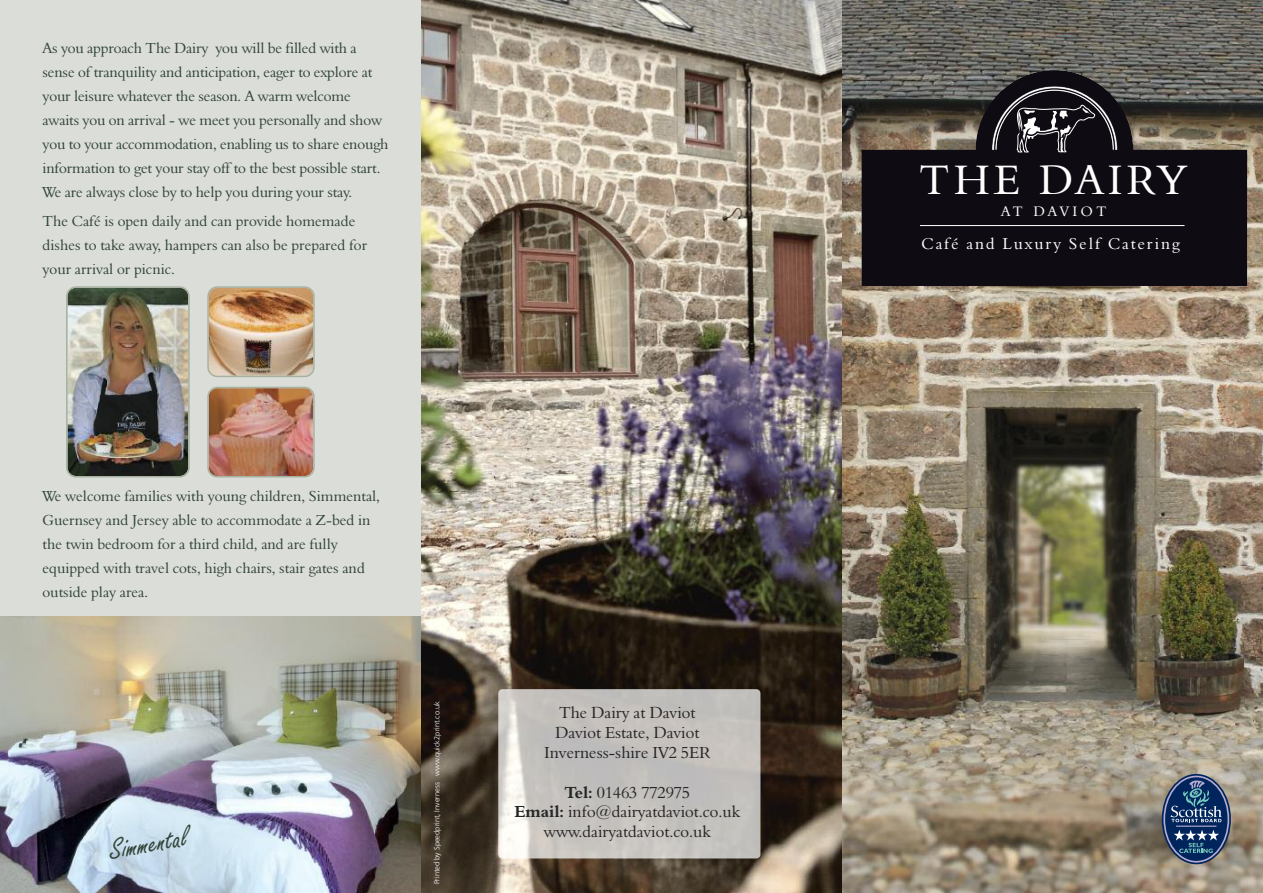
<style>
.page{position:relative;width:1263px;height:893px;background:#fff}
.page>*{position:absolute;margin:0;border:0;box-sizing:border-box;transform-origin:0 0}
.t1{font:42.45px "Aldine 401 BT Roman A";letter-spacing:.1em;color:#fff}
.t2{font:30px "Freestyle Script";color:#314437}
.t3{font:16.5px/19.8px "Aldine 401 BT Roman A";color:#272627;text-align:center}
.t4{font:16.2px "Aldine 401 BT Roman A";letter-spacing:.12em;color:#fff}
.t5{font:15px/24px "Aldine 401 BT Roman A";letter-spacing:-.01em;color:#314437}
.t6{font:14.1px "Aldine 401 BT Roman A";letter-spacing:.23em;color:#fff}
.t7{font:300 7.5px "Frutiger";color:#fff}
.s1{font-family:"Aldine 401 BT Bold A"}
</style>
<div class="page">
<div style="left:0;top:0;width:421px;height:627px;background:#dbddd9"></div>
<img style="left:421px;top:0;width:842px;height:893px">
<svg style="left:862px;top:71px;width:385px;height:215px;background:#262224"></svg>
<hr style="left:920px;top:225px;width:264px;height:1px;background:#fff">
<svg style="left:991px;top:85px;width:127px;height:73px;background:#333036"></svg>
<img style="left:498px;top:689px;width:262px;height:169px">
<img style="left:0;top:617px;width:421px;height:276px">
<svg style="left:1164px;top:776px;width:64px;height:86px"></svg>
<div style="left:1162px;top:774px;width:69px;height:90px;border:5px solid #00255d;border-radius:50%"></div>
<div style="left:1163px;top:776px;width:66px;height:86px;border:2px solid #b5abd3;border-radius:50%"></div>
<hr style="left:1176px;top:826px;width:40px;height:1px;background:#b5abd3">
<svg style="left:1174px;top:830px;width:45px;height:23px"></svg>
<svg style="left:1170px;top:778px;width:52px;height:44px;background:#35547d"></svg>
<img style="left:207px;top:286px;width:108px;height:91px">
<img style="left:66px;top:286px;width:124px;height:191px">
<img style="left:207px;top:387px;width:108px;height:90px">
<p class="t5" style="left:43px;top:38px;width:348px">As you approach The Dairy you will be filled with a sense of tranquility and anticipation, eager to explore at your leisure whatever the season. A warm welcome awaits you on arrival - we meet you personally and show you to your accommodation, enabling us to share enough information to get your stay off to the best possible start.<br>We are always close by to help you during your stay.</p>
<p class="t5" style="left:43px;top:210px;width:326px">The Café is open daily and can provide homemade dishes to take away, hampers can also be prepared for your arrival or picnic.</p>
<p class="t5" style="left:43px;top:486px;width:339px">We welcome families with young children, Simmental, Guernsey and Jersey able to accommodate a Z-bed in the twin bedroom for a third child, and are fully equipped with travel cots, high chairs, stair gates and outside play area.</p>
<h2 class="t2" style="left:106px;top:832px;width:80px;rotate:-10deg">Simmental</h2>
<p class="t7" style="left:434px;top:884px;width:185px;rotate:-90deg">Printed by Speedprint, Inverness www.quick2print.co.uk</p>
<p class="t3" style="left:544px;top:704px;width:168px">The Dairy at Daviot<br>Daviot Estate, Daviot<br>Inverness-shire IV2 5ER</p>
<p class="t3" style="left:514px;top:784px;width:227px"><span class="s1">Tel:</span> 01463 772975<br><span class="s1">Email:</span> info@dairyatdaviot.co.uk www.dairyatdaviot.co.uk</p>
<h1 class="t1" style="left:920px;top:164px;width:266px">THE DAIRY</h1>
<p class="t6" style="left:1001px;top:206px;width:107px">AT DAVIOT</p>
<p class="t4" style="left:921px;top:238px;width:260px">Café and Luxury Self Catering</p>
</div>
